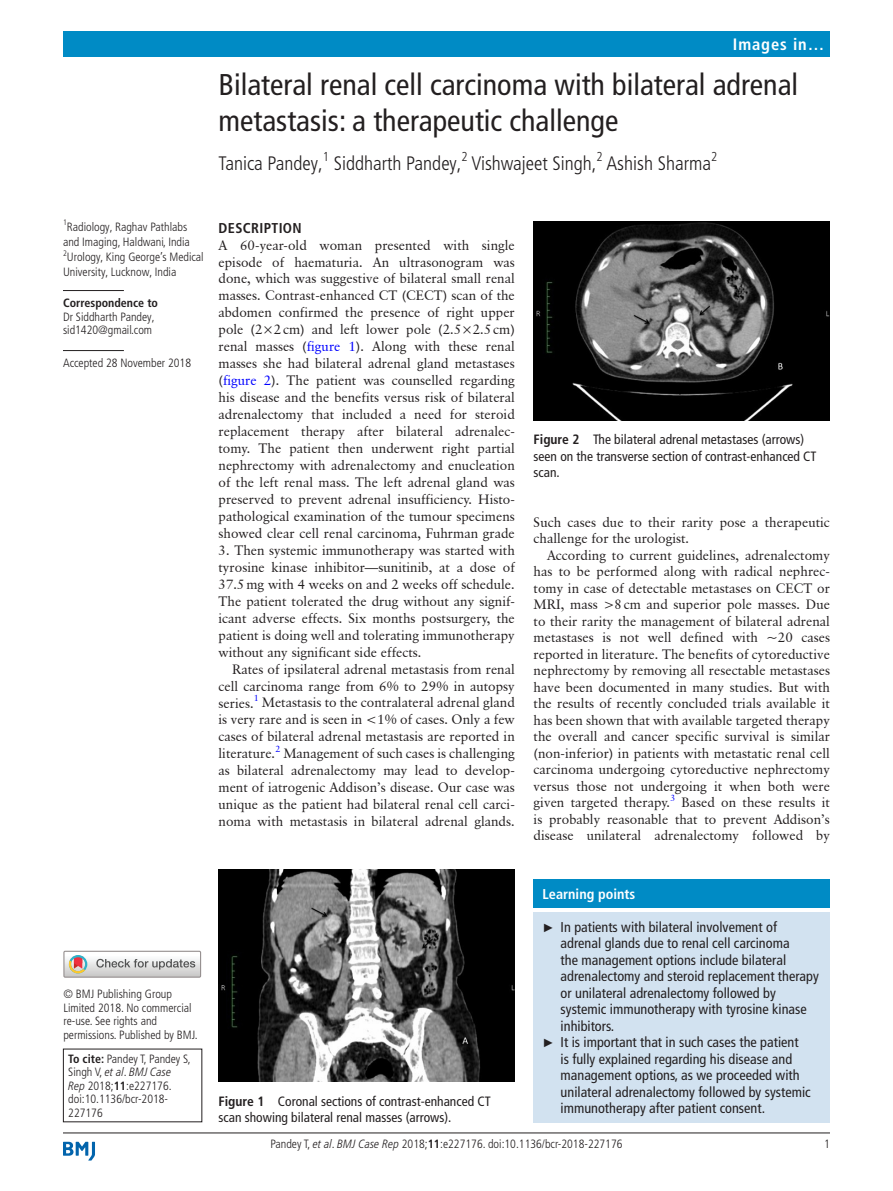
<style>
.page{position:relative;width:893px;height:1191px;background:#fff}
.page>*{position:absolute;margin:0;border:0;box-sizing:border-box;transform-origin:0 0}
.t1{font:condensed 30px/36px "Frutiger LT Pro";color:#231f20}
.t2{font:300 condensed 19.5px "Frutiger LT Pro";color:#231f20}
.t3{font:700 condensed 16.5px "Frutiger LT Std";letter-spacing:.055em;color:#fff}
.t4{font:condensed 14.25px "Frutiger LT Pro";color:#231f20}
.t5{font:700 condensed 14.25px "Frutiger LT Pro";color:#fff}
.t6{font:700 condensed 14.25px "Frutiger LT Pro";letter-spacing:.025em;color:#231f20}
.t7{font:13.5px/17px "Classical Garamond BT";color:#231f20;text-align:justify}
.t8{font:condensed 13.5px/16.5px "Frutiger LT Pro";color:#231f20}
.t9{font:300 condensed 12px/13.5px "Frutiger LT Pro";color:#231f20}
.t10{font:700 condensed 12px "Frutiger LT Pro";color:#231f20}
.t11{font:9px "Classical Garamond BT";color:#00f}
.s1{color:#00f}
.s2{font-weight:700}
.s3{font-style:italic}
.s4{font-family:"Arial";font-stretch:normal;font-size:12px}
</style>
<div class="page">
<hr style="left:63px;top:1132px;width:767px;height:1px;background:#231f20">
<svg style="left:63px;top:1141px;width:32px;height:19px"></svg>
<div style="left:63px;top:31px;width:767px;height:25px;background:#008bc5"></div>
<hr style="left:63px;top:290px;width:61px;height:1px;background:#231f20">
<hr style="left:63px;top:350px;width:61px;height:1px;background:#231f20">
<div style="left:63px;top:950px;width:138px;height:27px;border:1px solid #969090"></div>
<svg style="left:64px;top:951px;width:137px;height:26px"></svg>
<img style="left:219px;top:870px;width:296px;height:211px">
<img style="left:534px;top:222px;width:296px;height:198px">
<div style="left:534px;top:879px;width:296px;height:28px;background:#008bc5"></div>
<div style="left:534px;top:912px;width:296px;height:210px;background:#d2e2f0"></div>
<p class="t3" style="left:733px;top:34px;width:93px">Images in…</p>
<h1 class="t1" style="left:219px;top:66px;width:581px">Bilateral renal cell carcinoma with bilateral adrenal metastasis: a therapeutic challenge</h1>
<h2 class="t2" style="left:219px;top:152px;width:500px">Tanica Pandey,<sup>1</sup> Siddharth Pandey,<sup>2</sup> Vishwajeet Singh,<sup>2</sup> Ashish Sharma<sup>2</sup></h2>
<p class="t9" style="left:63px;top:219px;width:142px;line-height:15px"><sup>1</sup>Radiology, Raghav Pathlabs and Imaging, Haldwani, India<br><sup>2</sup>Urology, King George’s Medical<br>University, Lucknow, India</p>
<p class="t10" style="left:63px;top:296px;width:97px">Correspondence to</p>
<p class="t9" style="left:63px;top:310px;width:93px">Dr Siddharth Pandey, sid1420@gmail.com</p>
<p class="t9" style="left:63px;top:357px;width:130px">Accepted 28 November 2018</p>
<p class="t6" style="left:219px;top:219px;width:85px">Description</p>
<p class="t7" style="left:219px;top:236px;width:298px">A 60-year-old woman presented with single episode of haematuria. An ultrasonogram was done, which was suggestive of bilateral small renal masses. Contrast-enhanced CT (CECT) scan of the abdomen confirmed the presence of right upper pole (2×2cm) and left lower pole (2.5×2.5cm) renal masses (<span class="s1">figure 1</span>). Along with these renal masses she had bilateral adrenal gland metastases (<span class="s1">figure 2</span>). The patient was counselled regarding his disease and the benefits versus risk of bilateral adrenalectomy that included a need for steroid replacement therapy after bilateral adrenalec&shy;tomy. The patient then underwent right partial nephrectomy with adrenalectomy and enucleation of the left renal mass. The left adrenal gland was preserved to prevent adrenal insufficiency. Histo&shy;pathological examination of the tumour specimens showed clear cell renal carcinoma, Fuhrman grade</p>
<p class="t7" style="left:219px;top:541px;width:298px">3. Then systemic immunotherapy was started with tyrosine kinase inhibitor—sunitinib, at a dose of 37.5mg with 4 weeks on and 2 weeks off schedule.<br>The patient tolerated the drug without any signif&shy;icant adverse effects. Six months postsurgery, the patient is doing well and tolerating immunotherapy without any significant side effects.</p>
<p class="t7" style="left:219px;top:660px;width:298px;text-indent:14px">Rates of ipsilateral adrenal metastasis from renal cell carcinoma range from 6% to 29% in autopsy series.<sup>1</sup> Metastasis to the contralateral adrenal gland is very rare and is seen in &lt;1% of cases. Only a few cases of bilateral adrenal metastasis are reported in literature.</p>
<p class="t11" style="left:275px;top:743px;width:6px">2</p>
<p class="t7" style="left:219px;top:745px;width:298px;text-indent:65px">Management of such cases is challenging as bilateral adrenalectomy may lead to develop&shy;ment of iatrogenic Addison’s disease. Our case was unique as the patient had bilateral renal cell carci&shy;noma with metastasis in bilateral adrenal glands.</p>
<p class="t8" style="left:534px;top:431px;width:284px"><span class="s2">Figure 2</span> The bilateral adrenal metastases (arrows) seen on the transverse section of contrast-enhanced CT scan.</p>
<p class="t7" style="left:534px;top:513px;width:298px;line-height:16.5px">Such cases due to their rarity pose a therapeutic challenge for the urologist.</p>
<p class="t7" style="left:534px;top:546px;width:298px;line-height:16.5px;text-indent:14px">According to current guidelines, adrenalectomy has to be performed along with radical nephrec&shy;tomy in case of detectable metastases on CECT or MRI, mass &gt;8cm and superior pole masses. Due to their rarity the management of bilateral adrenal metastases is not well defined with ~20 cases reported in literature. The benefits of cytoreductive nephrectomy by removing all resectable metastases have been documented in many studies. But with the results of recently concluded trials available it has been shown that with available targeted therapy the overall and cancer specific survival is similar (non-inferior) in patients with metastatic renal cell carcinoma undergoing cytoreductive nephrectomy versus those not undergoing it when both were given targeted therapy.<sup>3</sup></p>
<p class="t7" style="left:534px;top:794px;width:298px;line-height:16.5px;text-indent:148px">Based on these results it is probably reasonable that to prevent Addison’s disease unilateral adrenalectomy followed by</p>
<p class="t9" style="left:63px;top:987px;width:136px">© BMJ Publishing Group<br>Limited 2018. No commercial re-use. See rights and permissions. Published by BMJ.</p>
<p class="t9" style="left:68px;top:1052px;width:124px"><span class="s2">To cite:</span> Pandey T, Pandey S,<br>Singh V, <span class="s3">et al</span>. <span class="s3">BMJ Case<br>Rep</span> 2018;<span class="s2">11</span>:e227176. doi:10.1136/bcr-2018-<br>227176</p>
<p class="t8" style="left:219px;top:1092px;width:274px"><span class="s2">Figure 1</span> Coronal sections of contrast-enhanced CT scan showing bilateral renal masses (arrows).</p>
<p class="t5" style="left:543px;top:885px;width:94px">Learning points</p>
<p class="t4" style="left:543px;top:918px;width:236px"><span class="s4">►</span> In patients with bilateral involvement of</p>
<p class="t4" style="left:561px;top:935px;width:230px">adrenal glands due to renal cell carcinoma</p>
<p class="t4" style="left:561px;top:951px;width:227px">the management options include bilateral</p>
<p class="t4" style="left:561px;top:968px;width:260px">adrenalectomy and steroid replacement therapy</p>
<p class="t4" style="left:561px;top:984px;width:217px">or unilateral adrenalectomy followed by</p>
<p class="t4" style="left:561px;top:1001px;width:248px">systemic immunotherapy with tyrosine kinase</p>
<p class="t4" style="left:561px;top:1017px;width:55px">inhibitors.</p>
<p class="t4" style="left:543px;top:1034px;width:257px"><span class="s4">►</span> It is important that in such cases the patient</p>
<p class="t4" style="left:561px;top:1050px;width:233px">is fully explained regarding his disease and</p>
<p class="t4" style="left:561px;top:1067px;width:240px">management options, as we proceeded with</p>
<p class="t4" style="left:561px;top:1083px;width:252px">unilateral adrenalectomy followed by systemic</p>
<p class="t4" style="left:561px;top:1100px;width:206px">immunotherapy after patient consent.</p>
<p class="t9" style="left:270px;top:1136px;width:354px">Pandey T, <span class="s3">et al</span>. <span class="s3">BMJ Case Rep</span> 2018;<span class="s2">11</span>:e227176. doi:10.1136/bcr-2018-227176</p>
<p class="t9" style="left:824px;top:1136px;width:7px">1</p>
</div>
